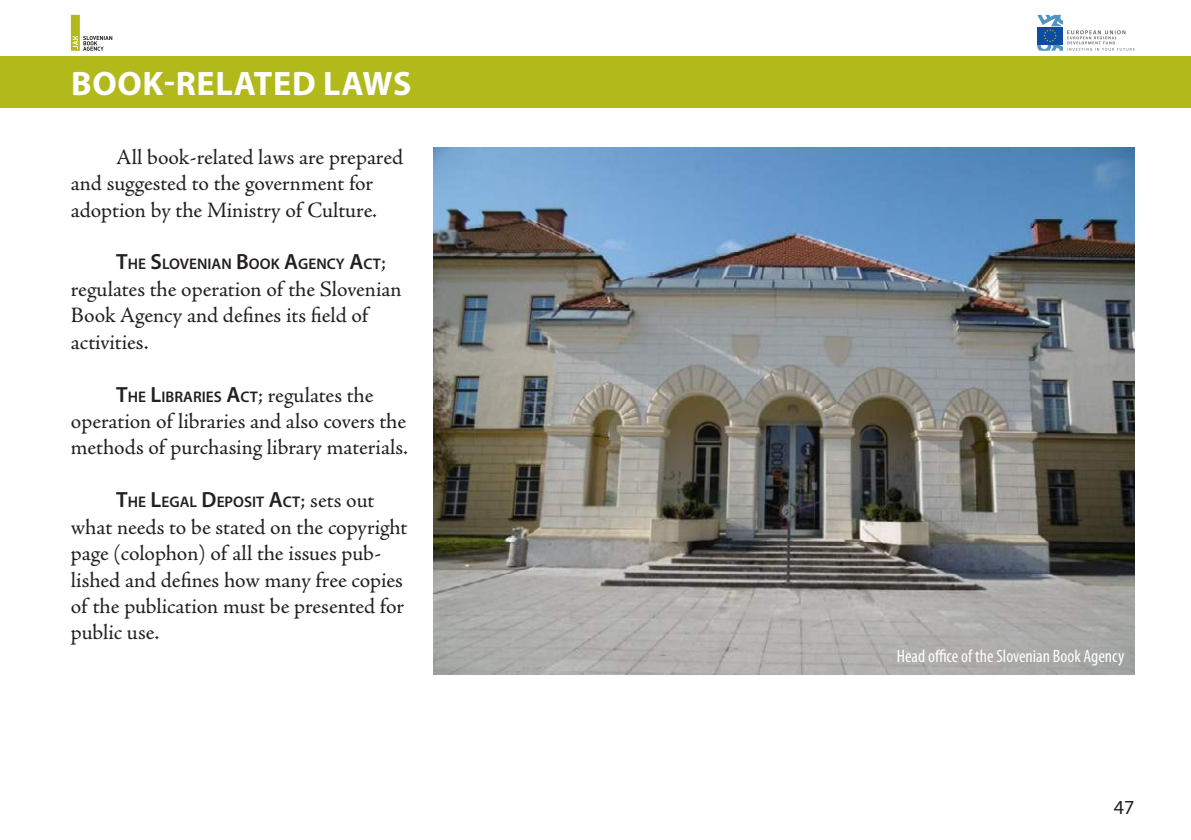
<style>
.page{position:relative;width:1191px;height:840px;background:#fff}
.page>*{position:absolute;margin:0;border:0;box-sizing:border-box;transform-origin:0 0}
.t1{font:700 34px "Myriad Pro";letter-spacing:.02em;color:#fff}
.t2{font:22px/26.4px "Adobe Jenson Pro";letter-spacing:-.005em;color:#231f20}
.t3{font:20px "Myriad Pro";color:#231f20}
.t4{font:condensed 18px "Myriad Pro";color:#fff}
.t5{font:600 15.4px "Myriad Pro";color:#231f20}
.s1{font-size:22px}
.s2{font-family:"Adobe Jenson Pro";font-weight:400;font-size:22px}
.s3{font-family:"Myriad Pro";font-weight:600}
.s4{font-family:"Myriad Pro";font-weight:600;font-size:15.4px}
</style>
<div class="page">
<div style="left:71px;top:15px;width:9px;height:36px;background:#b1b91b"></div>
<svg style="left:73px;top:36px;width:39px;height:15px"></svg>
<svg style="left:1037px;top:15px;width:97px;height:36px"></svg>
<div style="left:0;top:57px;width:1191px;height:51px;background:#b1b91b"></div>
<img style="left:433px;top:148px;width:701px;height:525px">
<h1 class="t1" style="left:71px;top:61px;width:342px">BOOK-RELATED LAWS</h1>
<p class="t2" style="left:71px;top:144px;width:334px;text-indent:45px">All book-related laws are prepared and suggested to the government for adoption by the Ministry of Culture.</p>
<p class="t5" style="left:116px;top:254px;width:271px"><span class="s1">T</span>HE <span class="s1">S</span>LOVENIAN <span class="s1">B</span>OOK <span class="s1">A</span>GENCY <span class="s1">A</span>CT<span class="s2">;</span></p>
<p class="t2" style="left:71px;top:276px;width:332px">regulates the operation of the Slovenian<br>Book Agency and defines its field of activities.</p>
<p class="t2" style="left:71px;top:381px;width:339px;text-align:center"><span class="s3">T</span><span class="s4">HE</span> <span class="s3">L</span><span class="s4">IBRARIES</span> <span class="s3">A</span><span class="s4">CT</span>; regulates the operation of libraries and also covers the methods of purchasing library materials.</p>
<p class="t5" style="left:116px;top:492px;width:260px"><span class="s1">T</span>HE <span class="s1">L</span>EGAL <span class="s1">D</span>EPOSIT <span class="s1">A</span>CT<span class="s2">; sets out</span></p>
<p class="t2" style="left:71px;top:513px;width:338px">what needs to be stated on the copyright page (colophon) of all the issues pub&shy;lished and defines how many free copies of the publication must be presented for public use.</p>
<p class="t4" style="left:896px;top:645px;width:229px">Head office of the Slovenian Book Agency</p>
<p class="t3" style="left:1113px;top:794px;width:22px">47</p>
</div>
